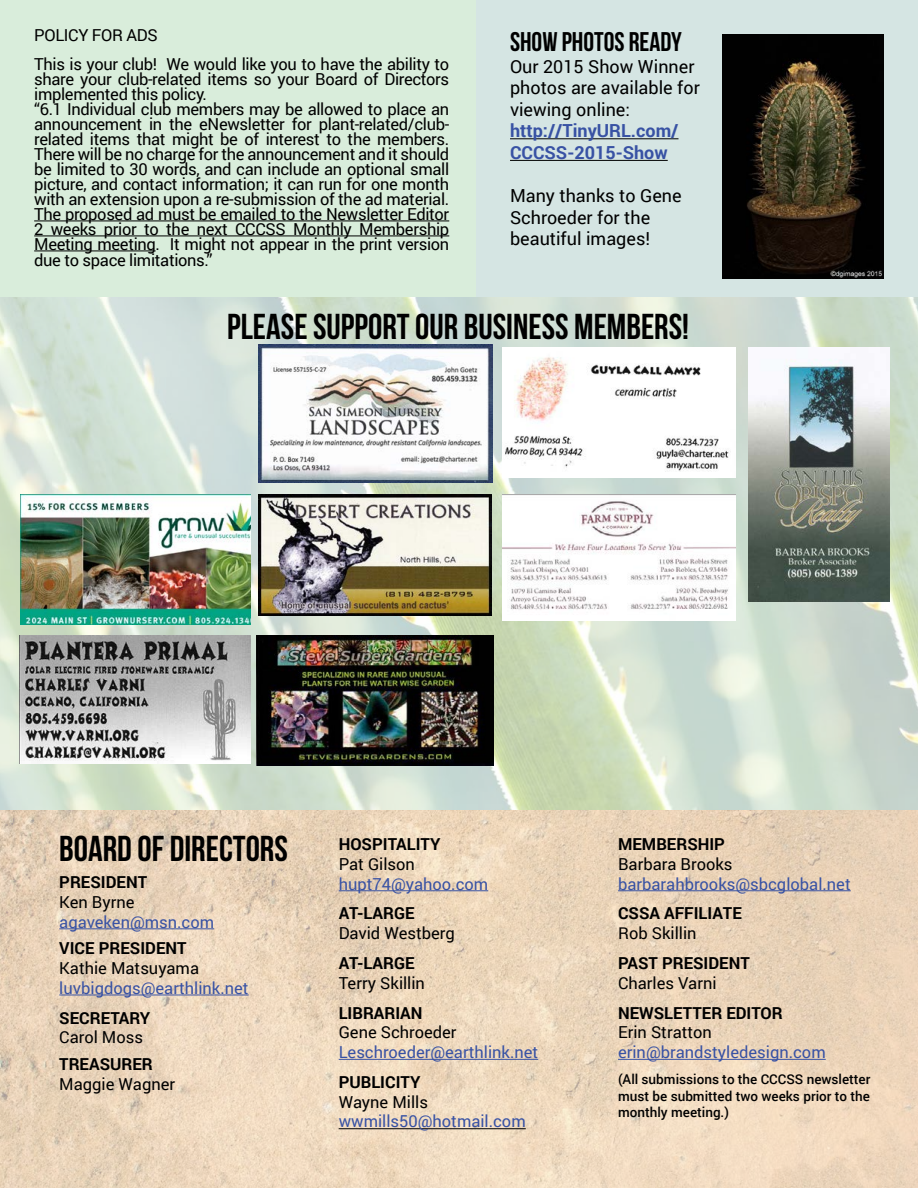
<style>
.page{position:relative;width:918px;height:1188px;background:#fff}
.page>*{position:absolute;margin:0;border:0;box-sizing:border-box;transform-origin:0 0}
.t1{font:36px "Bebas Neue";color:#000}
.t2{font:27px "Bebas Neue";color:#000}
.t3{font:18px/21.6px "Roboto";color:#000}
.t4{font:700 18px/21.6px "Roboto";color:#3852a4}
.t5{font:16.5px/15px "Roboto";letter-spacing:-.02em;color:#000}
.t6{font:16.5px "Roboto";color:#3852a4}
.t7{font:16.5px "Roboto";color:#000}
.t8{font:700 16.5px "Roboto";color:#000}
.t9{font:500 13.5px/16.2px "Roboto";color:#000;text-align:justify}
</style>
<div class="page">
<img style="left:0;top:296px;width:918px;height:892px">
<img style="left:503px;top:495px;width:232px;height:125px">
<img style="left:259px;top:495px;width:233px;height:120px">
<img style="left:259px;top:345px;width:234px;height:138px">
<img style="left:748px;top:348px;width:141px;height:253px">
<hr style="left:59px;top:928px;width:155px;height:1px;background:#3852a4">
<hr style="left:59px;top:995px;width:190px;height:1px;background:#3852a4">
<hr style="left:339px;top:890px;width:149px;height:1px;background:#3852a4">
<hr style="left:339px;top:1059px;width:199px;height:1px;background:#3852a4">
<hr style="left:339px;top:1128px;width:187px;height:1px;background:#000">
<hr style="left:618px;top:890px;width:233px;height:1px;background:#3852a4">
<hr style="left:618px;top:1059px;width:208px;height:1px;background:#3852a4">
<div style="left:0;top:0;width:476px;height:296px;background:#d9eddb"></div>
<hr style="left:34px;top:221px;width:415px;height:1px;background:#000">
<hr style="left:34px;top:236px;width:415px;height:1px;background:#000">
<hr style="left:34px;top:251px;width:122px;height:1px;background:#000">
<div style="left:476px;top:0;width:442px;height:296px;background:#d5e5e3"></div>
<hr style="left:510px;top:138px;width:169px;height:1px;background:#000">
<hr style="left:510px;top:160px;width:158px;height:1px;background:#000">
<img style="left:256px;top:635px;width:237px;height:131px">
<img style="left:723px;top:35px;width:160px;height:243px">
<img style="left:502px;top:348px;width:233px;height:129px">
<img style="left:19px;top:635px;width:231px;height:129px">
<img style="left:20px;top:495px;width:230px;height:130px">
<p class="t5" style="left:34px;top:20px;width:417px;line-height:28.5px">POLICY FOR ADS<br>This is your club! We would like you to have the ability to</p>
<p class="t5" style="left:34px;top:71px;width:417px">share your club-related items so your Board of Directors implemented this policy.<br>“6.1 Individual club members may be allowed to place an announcement in the eNewsletter for plant-related/club&shy;related items that might be of interest to the members.<br>There will be no charge for the announcement and it should be limited to 30 words, and can include an optional small picture, and contact information; it can run for one month with an extension upon a re-submission of the ad material.<br>The proposed ad must be emailed to the Newsletter Editor 2 weeks prior to the next CCCSS Monthly Membership Meeting meeting. It might not appear in the print version</p>
<p class="t5" style="left:34px;top:252px;width:180px">due to space limitations.”</p>
<h2 class="t2" style="left:510px;top:27px;width:173px">SHOW PHOTOS READY</h2>
<p class="t3" style="left:510px;top:55px;width:191px">Our 2015 Show Winner photos are available for viewing online:</p>
<p class="t4" style="left:510px;top:120px;width:170px">http://TinyURL.com/<br>CCCSS-2015-Show</p>
<p class="t3" style="left:510px;top:184px;width:173px">Many thanks to Gene<br>Schroeder for the beautiful images!</p>
<h1 class="t1" style="left:227px;top:307px;width:463px">PLEASE SUPPORT OUR BUSINESS MEMBERS!</h1>
<h1 class="t1" style="left:59px;top:829px;width:230px">BOARD OF DIRECTORS</h1>
<p class="t8" style="left:59px;top:871px;width:89px">PRESIDENT</p>
<p class="t7" style="left:59px;top:890px;width:77px">Ken Byrne</p>
<p class="t6" style="left:59px;top:910px;width:156px">agaveken@msn.com</p>
<p class="t8" style="left:59px;top:937px;width:129px">VICE PRESIDENT</p>
<p class="t7" style="left:59px;top:957px;width:141px">Kathie Matsuyama</p>
<p class="t6" style="left:59px;top:976px;width:191px">luvbigdogs@earthlink.net</p>
<p class="t8" style="left:59px;top:1006px;width:93px">SECRETARY</p>
<p class="t7" style="left:59px;top:1026px;width:85px">Carol Moss</p>
<p class="t8" style="left:59px;top:1052px;width:95px">TREASURER</p>
<p class="t7" style="left:59px;top:1072px;width:117px">Maggie Wagner</p>
<p class="t8" style="left:339px;top:832px;width:103px">HOSPITALITY</p>
<p class="t7" style="left:339px;top:852px;width:78px">Pat Gilson</p>
<p class="t6" style="left:339px;top:872px;width:151px">hupt74@yahoo.com</p>
<p class="t8" style="left:339px;top:902px;width:77px">AT-LARGE</p>
<p class="t7" style="left:339px;top:922px;width:118px">David Westberg</p>
<p class="t8" style="left:339px;top:951px;width:77px">AT-LARGE</p>
<p class="t7" style="left:339px;top:971px;width:88px">Terry Skillin</p>
<p class="t8" style="left:339px;top:1001px;width:85px">LIBRARIAN</p>
<p class="t7" style="left:339px;top:1021px;width:119px">Gene Schroeder</p>
<p class="t6" style="left:339px;top:1041px;width:201px">Leschroeder@earthlink.net</p>
<p class="t8" style="left:339px;top:1070px;width:83px">PUBLICITY</p>
<p class="t7" style="left:339px;top:1090px;width:91px">Wayne Mills</p>
<p class="t6" style="left:339px;top:1110px;width:189px">wwmills50@hotmail.com</p>
<p class="t8" style="left:618px;top:832px;width:108px">MEMBERSHIP</p>
<p class="t7" style="left:618px;top:852px;width:116px">Barbara Brooks</p>
<p class="t6" style="left:618px;top:872px;width:234px">barbarahbrooks@sbcglobal.net</p>
<p class="t8" style="left:618px;top:902px;width:125px">CSSA AFFILIATE</p>
<p class="t7" style="left:618px;top:922px;width:80px">Rob Skillin</p>
<p class="t8" style="left:618px;top:951px;width:133px">PAST PRESIDENT</p>
<p class="t7" style="left:618px;top:971px;width:100px">Charles Varni</p>
<p class="t8" style="left:618px;top:1001px;width:166px">NEWSLETTER EDITOR</p>
<p class="t7" style="left:618px;top:1021px;width:95px">Erin Stratton</p>
<p class="t6" style="left:618px;top:1041px;width:209px">erin@brandstyledesign.com</p>
<p class="t9" style="left:618px;top:1071px;width:254px">(All submissions to the CCCSS newsletter must be submitted two weeks prior to the monthly meeting.)</p>
</div>
